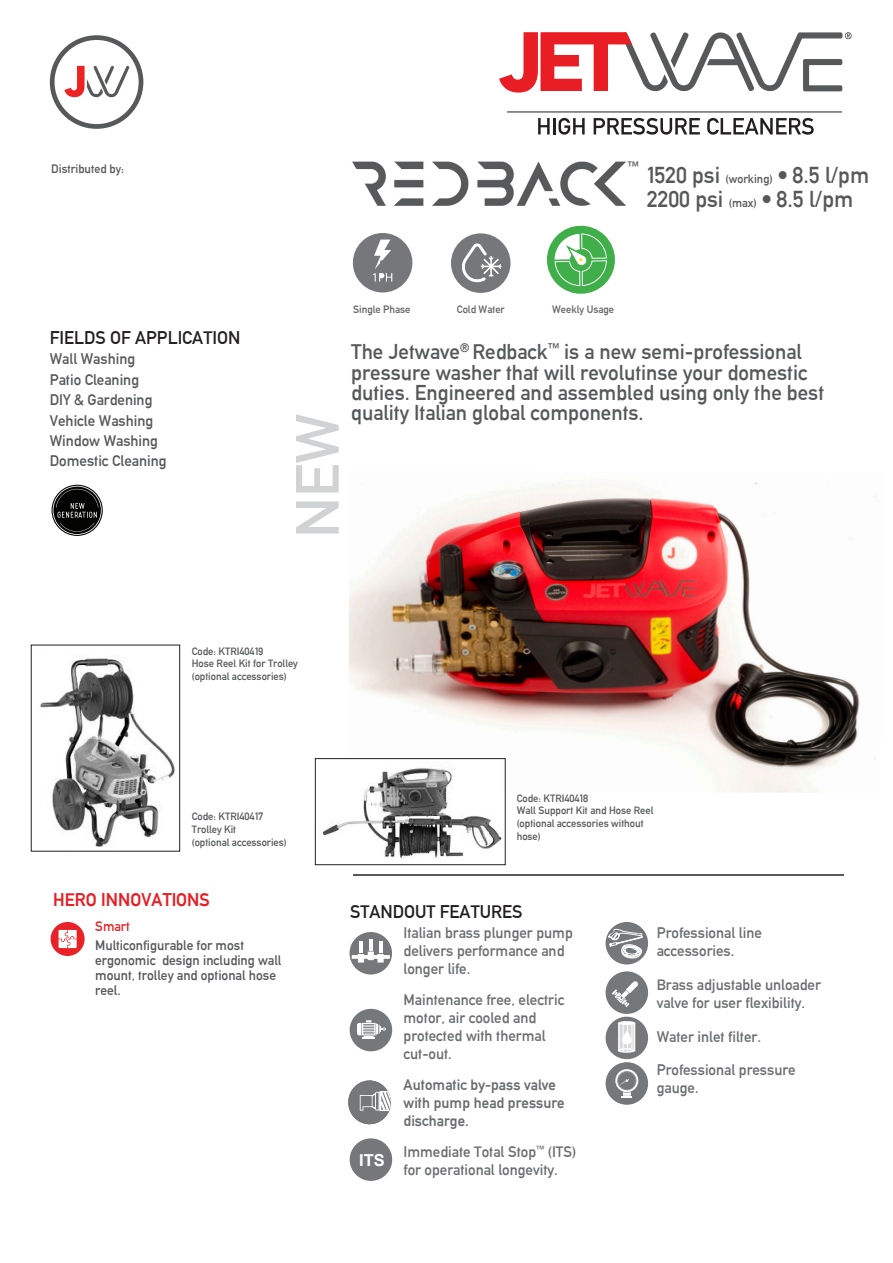
<style>
.page{position:relative;width:893px;height:1263px;background:#fff}
.page>*{position:absolute;margin:0;border:0;box-sizing:border-box;transform-origin:0 0}
.Body{font:60px "Alte DIN1451 Mittelschrift";color:#d1d2d4}
.t1{font:22.5px "Alte DIN1451 Mittelschrift";color:#57585a}
.Body-2{font:21px/20.4px "Alte DIN1451 Mittelschrift";color:#57585a}
.Sub_Head{font:18px "Alte DIN1451 Mittelschrift";color:#231f20}
.t2{font:18px "Alte DIN1451 Mittelschriftgepraegt";color:#e81e24}
.Body-3{font:700 16.5px "Arial";color:#fff}
.t3{font:15px/18px "Alte DIN1451 Mittelschrift";color:#6c6d70}
.Body-4{font:15px "Alte DIN1451 Mittelschrift";color:#57585a}
.t4{font:15px/18px "Alte DIN1451 Mittelschriftgepraegt";color:#6c6d70}
.Body-5{font:13.5px/15px "Alte DIN1451 Mittelschrift";color:#57585a}
.Body-6{font:13.5px "Alte DIN1451 Mittelschrift";color:#e82226}
.Body-7{font:12px "Alte DIN1451 Mittelschrift";color:#57585a}
.Body-8{font:10.5px/12.6px "Alte DIN1451 Mittelschrift";color:#57585a}
.Body-9{font:10.5px "Alte DIN1451 Mittelschrift";color:#636366}
.s1{font-size:11.85px}
</style>
<div class="page">
<img style="left:349px;top:481px;width:527px;height:312px">
<hr style="left:353px;top:874px;width:491px;height:2px;background:#57585a">
<div style="left:606px;top:922px;width:42px;height:42px;background:#75777a;border-radius:50%"></div>
<svg style="left:608px;top:929px;width:35px;height:36px"></svg>
<div style="left:349px;top:932px;width:43px;height:42px;background:#75777a;border-radius:50%"></div>
<svg style="left:352px;top:939px;width:38px;height:23px"></svg>
<svg style="left:605px;top:1016px;width:44px;height:44px"></svg>
<svg style="left:50px;top:35px;width:93px;height:94px"></svg>
<svg style="left:451px;top:233px;width:59px;height:60px"></svg>
<svg style="left:353px;top:233px;width:59px;height:59px"></svg>
<div style="left:350px;top:1009px;width:42px;height:42px;background:#75787a;border-radius:50%"></div>
<svg style="left:357px;top:1020px;width:29px;height:19px"></svg>
<div style="left:606px;top:1062px;width:42px;height:43px;background:#75787a;border-radius:50%"></div>
<svg style="left:615px;top:1069px;width:23px;height:29px"></svg>
<div style="left:606px;top:971px;width:42px;height:43px;background:#75787a;border-radius:50%"></div>
<svg style="left:612px;top:981px;width:26px;height:26px"></svg>
<div style="left:350px;top:1139px;width:41px;height:41px;background:#75777a;border-radius:50%"></div>
<div style="left:350px;top:1138px;width:42px;height:43px;border:2px solid #75777a;border-radius:50%"></div>
<img style="left:352px;top:162px;width:274px;height:44px">
<svg style="left:348px;top:1080px;width:43px;height:45px"></svg>
<svg style="left:51px;top:922px;width:34px;height:34px"></svg>
<svg style="left:53px;top:486px;width:49px;height:49px;background:#484948"></svg>
<img style="left:31px;top:657px;width:149px;height:198px">
<img style="left:322px;top:760px;width:180px;height:98px">
<div style="left:315px;top:758px;width:190px;height:107px;border:1px solid #231f20"></div>
<svg style="left:547px;top:225px;width:68px;height:69px"></svg>
<svg style="left:499px;top:32px;width:353px;height:61px"></svg>
<hr style="left:507px;top:112px;width:335px;height:1px;background:#231f20">
<svg style="left:538px;top:118px;width:12px;height:16px"></svg>
<hr style="left:553px;top:118px;width:3px;height:16px;background:#231f20">
<svg style="left:558px;top:118px;width:27px;height:17px"></svg>
<svg style="left:594px;top:118px;width:106px;height:17px"></svg>
<svg style="left:707px;top:118px;width:107px;height:17px"></svg>
<p class="Body-7" style="left:51px;top:161px;width:74px">Distributed by:</p>
<p class="Sub_Head" style="left:50px;top:327px;width:192px">FIELDS OF APPLICATION</p>
<p class="Body-4" style="left:50px;top:350px;width:87px">Wall Washing</p>
<p class="Body-4" style="left:50px;top:370px;width:91px">Patio Cleaning</p>
<p class="Body-4" style="left:50px;top:391px;width:104px">DIY &amp; Gardening</p>
<p class="Body-4" style="left:50px;top:411px;width:105px">Vehicle Washing</p>
<p class="Body-4" style="left:50px;top:432px;width:110px">Window Washing</p>
<p class="Body-4" style="left:50px;top:452px;width:118px">Domestic Cleaning</p>
<p class="Body-7" style="left:627px;top:158px;width:13px">™</p>
<p class="t1" style="left:647px;top:161px;width:224px">1520 psi <span class="s1">(working)</span> • 8.5 l/pm</p>
<p class="t1" style="left:647px;top:186px;width:208px">2200 psi <span class="s1">(max)</span> • 8.5 l/pm</p>
<p class="Body" style="left:281px;top:538px;width:126px;rotate:-90deg">NEW</p>
<p class="Body-9" style="left:353px;top:303px;width:59px">Single Phase</p>
<p class="Body-9" style="left:457px;top:303px;width:49px">Cold Water</p>
<p class="Body-9" style="left:552px;top:303px;width:63px">Weekly Usage</p>
<p class="Body-2" style="left:351px;top:341px;width:474px">The Jetwave<sup>®</sup> Redback<sup>™</sup> is a new semi-professional pressure washer that will revolutinse your domestic duties. Engineered and assembled using only the best quality Italian global components.</p>
<p class="Body-8" style="left:192px;top:645px;width:73px">Code: KTRI40419</p>
<p class="Body-8" style="left:192px;top:657px;width:108px">Hose Reel Kit for Trolley (optional accessories)</p>
<p class="Body-8" style="left:192px;top:810px;width:73px">Code: KTRI40417</p>
<p class="Body-8" style="left:192px;top:823px;width:96px">Trolley Kit<br>(optional accessories)</p>
<p class="t2" style="left:53px;top:889px;width:158px">HERO INNOVATIONS</p>
<p class="Body-6" style="left:95px;top:918px;width:36px">Smart</p>
<p class="Body-5" style="left:95px;top:937px;width:188px">Multiconfigurable for most ergonomic design including wall mount, trolley and optional hose reel.</p>
<p class="Body-8" style="left:517px;top:791px;width:73px">Code: KTRI40418</p>
<p class="Body-8" style="left:517px;top:804px;width:138px">Wall Support Kit and Hose Reel (optional accessories without hose)</p>
<p class="Sub_Head" style="left:350px;top:900px;width:174px">STANDOUT FEATURES</p>
<p class="Body-3" style="left:359px;top:1148px;width:27px">ITS</p>
<p class="t3" style="left:404px;top:924px;width:171px">Italian brass plunger pump delivers performance and longer life.</p>
<p class="t3" style="left:404px;top:990px;width:162px">Maintenance free, electric motor, air cooled and protected with thermal cut-out.</p>
<p class="t4" style="left:404px;top:1075px;width:163px">Automatic by-pass valve with pump head pressure discharge.</p>
<p class="t3" style="left:404px;top:1142px;width:174px">Immediate Total Stop<sup>™</sup> (ITS) for operational longevity.</p>
<p class="t3" style="left:657px;top:924px;width:107px">Professional line accessories.</p>
<p class="t3" style="left:657px;top:975px;width:166px">Brass adjustable unloader valve for user flexibility.</p>
<p class="t3" style="left:657px;top:1027px;width:106px">Water inlet filter.</p>
<p class="t3" style="left:657px;top:1061px;width:140px">Professional pressure gauge.</p>
</div>
